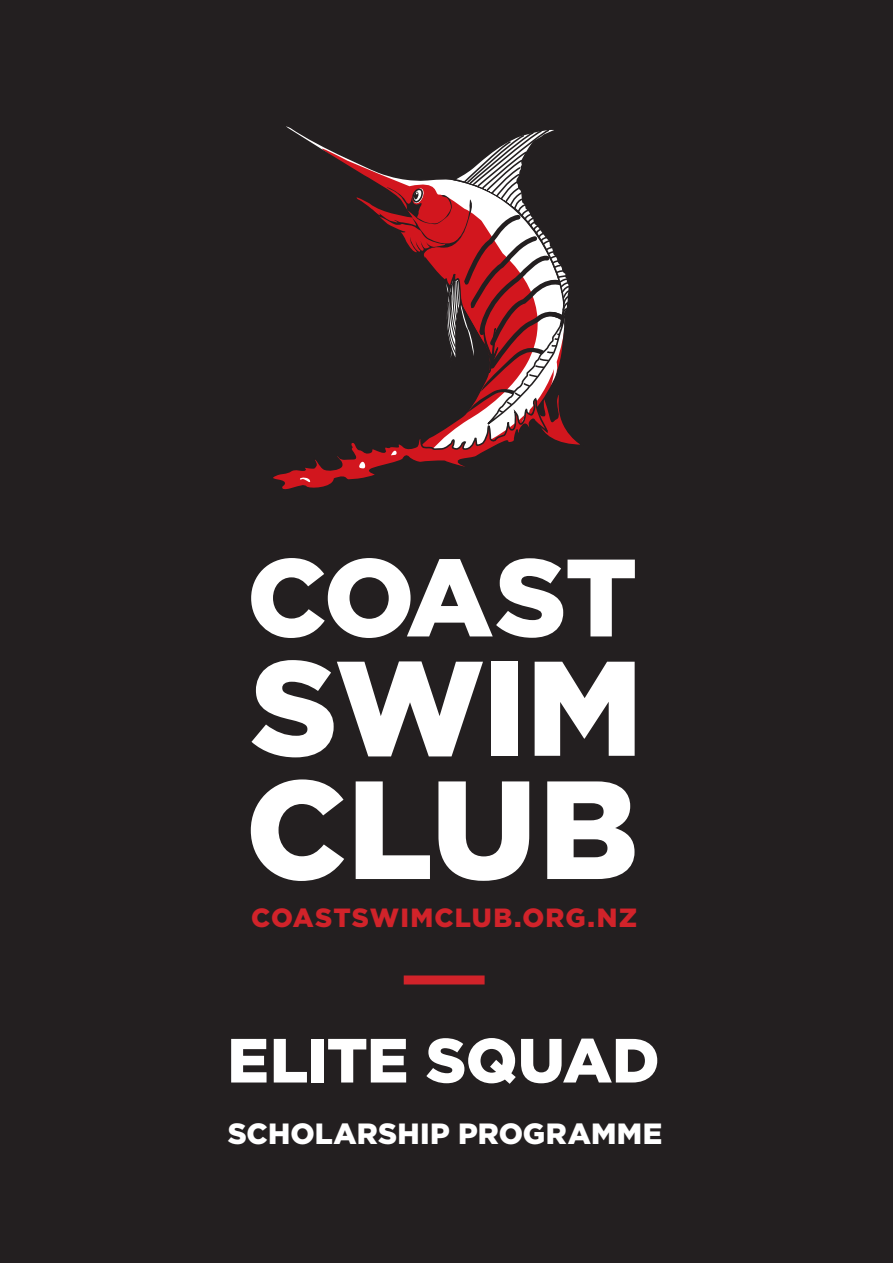
<style>
.page{position:relative;width:893px;height:1263px;background:#231f20}
.page>*{position:absolute;margin:0;border:0;box-sizing:border-box;transform-origin:0 0}
.t1{font:900 139.35px "Gotham";color:#fff}
.t2{font:900 134.4px "Gotham";color:#fff}
.t3{font:900 109.8px "Gotham";letter-spacing:-.025em;color:#fff}
.t4{font:900 62.25px "Gotham";letter-spacing:-.01em;color:#fff}
.t5{font:900 29.25px "Gotham";letter-spacing:.01em;color:#fff}
.t6{font:900 26.4px "Gotham";letter-spacing:.045em;color:#d1232a}
</style>
<div class="page">
<svg style="left:273px;top:126px;width:307px;height:364px"></svg>
<div style="left:404px;top:975px;width:81px;height:9px;background:#d1232a"></div>
<p class="t3" style="left:247px;top:522px;width:392px">COAST</p>
<p class="t2" style="left:250px;top:616px;width:394px">SWIM</p>
<p class="t1" style="left:245px;top:734px;width:394px">CLUB</p>
<p class="t6" style="left:251px;top:900px;width:387px">COASTSWIMCLUB.ORG.NZ</p>
<p class="t4" style="left:227px;top:1017px;width:434px">ELITE SQUAD</p>
<p class="t5" style="left:228px;top:1114px;width:436px">SCHOLARSHIP PROGRAMME</p>
</div>
